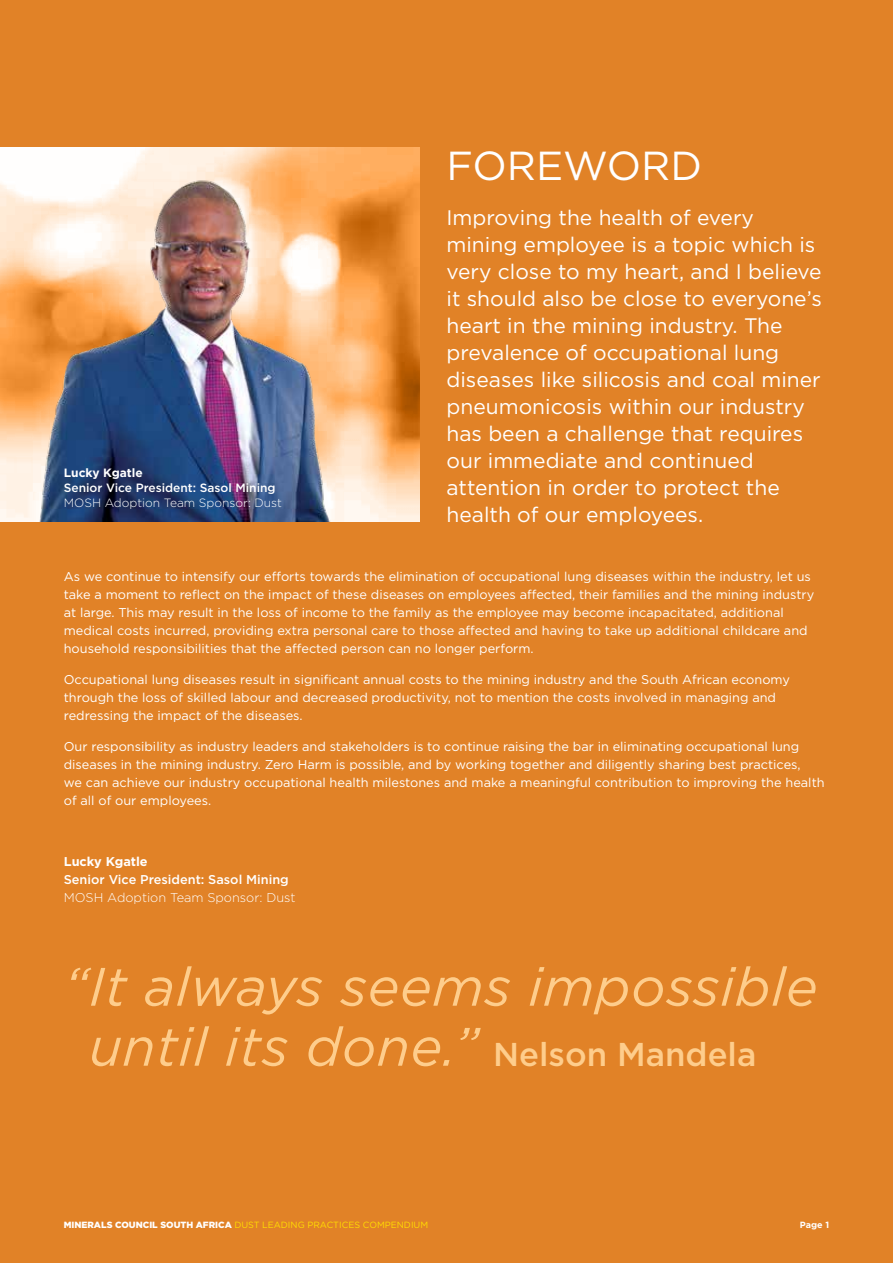
<style>
.page{position:relative;width:893px;height:1263px;background:#e18227}
.page>*{position:absolute;margin:0;border:0;box-sizing:border-box;transform-origin:0 0}
.t1{font:italic 54px/60px "Gotham";letter-spacing:.01em;color:#fecd8c}
.t2{font:40.5px "Gotham";color:#fff}
.t3{font:21px/27px "Gotham";color:#fff}
.t4{font:12.75px/18px "Gotham";color:#fff}
.t5{font:500 12.75px "Gotham";color:#fff}
.t6{font:300 12.75px "Gotham";color:#fff}
.t7{font:700 12.75px "Gotham";color:#fff}
.t8{font:500 12px "Gotham";color:#fff}
.t9{font:300 12px "Gotham";color:#fff}
.t10{font:700 12px "Gotham";color:#fff}
.t11{font:9px "Gotham";color:#fd0}
.t12{font:700 9px "Gotham";color:#fff}
.s1{font-weight:500;font-style:normal;font-size:33px}
.s2{font-weight:900;color:#fff}
</style>
<div class="page">
<img style="left:0;top:148px;width:420px;height:374px">
<p class="t10" style="left:64px;top:465px;width:81px">Lucky Kgatle</p>
<p class="t8" style="left:64px;top:480px;width:213px">Senior Vice President: Sasol Mining</p>
<p class="t9" style="left:64px;top:495px;width:220px">MOSH Adoption Team Sponsor: Dust</p>
<h2 class="t2" style="left:446px;top:140px;width:257px">FOREWORD</h2>
<p class="t3" style="left:446px;top:203px;width:377px">Improving the health of every mining employee is a topic which is very close to my heart, and I believe it should also be close to everyone’s heart in the mining industry. The prevalence of occupational lung diseases like silicosis and coal miner pneumonicosis within our industry has been a challenge that requires our immediate and continued attention in order to protect the health of our employees.</p>
<p class="t4" style="left:64px;top:567px;width:752px">As we continue to intensify our efforts towards the elimination of occupational lung diseases within the industry, let us take a moment to reflect on the impact of these diseases on employees affected, their families and the mining industry at large. This may result in the loss of income to the family as the employee may become incapacitated, additional medical costs incurred, providing extra personal care to those affected and having to take up additional childcare and household responsibilities that the affected person can no longer perform.</p>
<p class="t4" style="left:64px;top:670px;width:728px">Occupational lung diseases result in significant annual costs to the mining industry and the South African economy through the loss of skilled labour and decreased productivity, not to mention the costs involved in managing and redressing the impact of the diseases.</p>
<p class="t4" style="left:64px;top:737px;width:762px">Our responsibility as industry leaders and stakeholders is to continue raising the bar in eliminating occupational lung diseases in the mining industry. Zero Harm is possible, and by working together and diligently sharing best practices,<br>we can achieve our industry occupational health milestones and make a meaningful contribution to improving the health of all of our employees.</p>
<p class="t7" style="left:64px;top:853px;width:85px">Lucky Kgatle</p>
<p class="t5" style="left:64px;top:871px;width:227px">Senior Vice President: Sasol Mining</p>
<p class="t6" style="left:64px;top:890px;width:233px">MOSH Adoption Team Sponsor: Dust</p>
<h1 class="t1" style="left:89px;top:955px;width:730px;text-indent:-25px">“It always seems impossible until its done.” <span class="s1">Nelson Mandela</span></h1>
<p class="t11" style="left:64px;top:1219px;width:366px"><span class="s2">MINERALS COUNCIL SOUTH AFRICA</span> DUST LEADING PRACTICES COMPENDIUM</p>
<p class="t12" style="left:800px;top:1218px;width:31px">Page 1</p>
</div>
